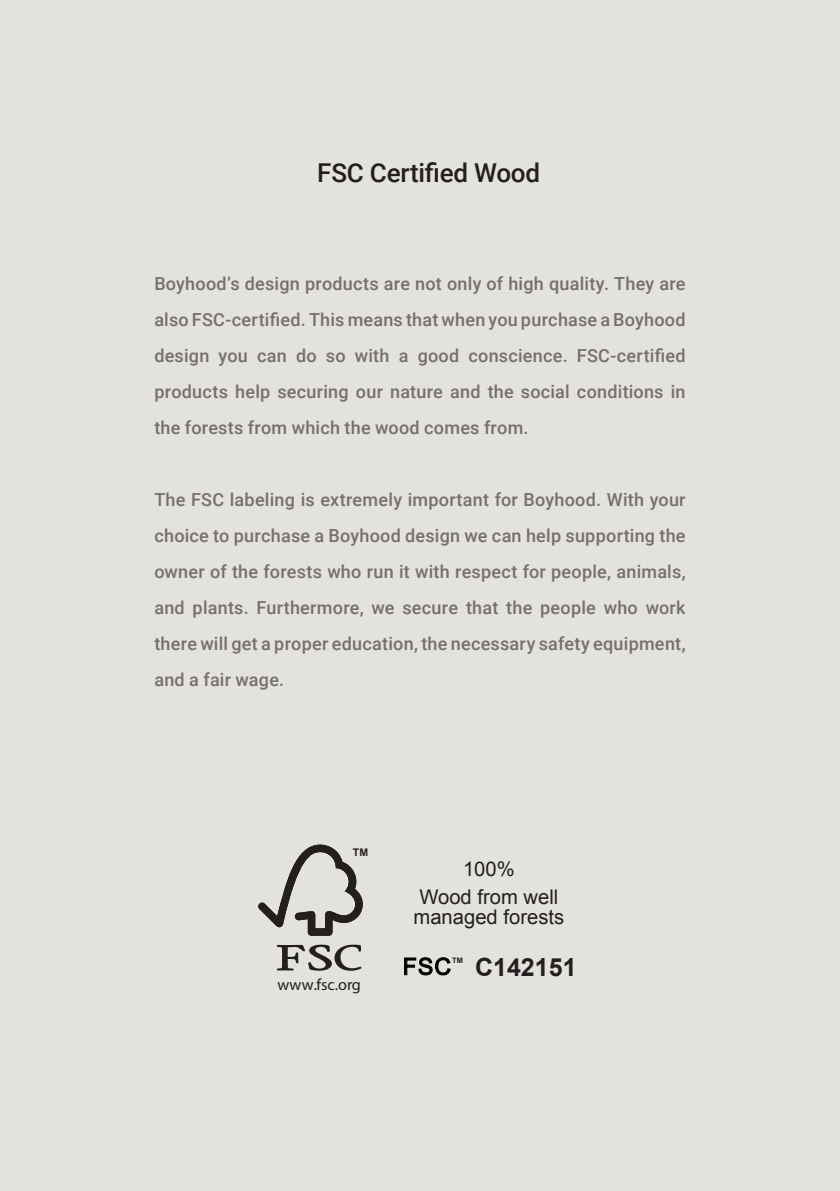
<style>
.page{position:relative;width:840px;height:1191px;background:#fff}
.page>*{position:absolute;margin:0;border:0;box-sizing:border-box;transform-origin:0 0}
.t1{font:500 26px "Roboto";letter-spacing:-.01em;color:#231f20}
.t2{font:700 25px "Arial";color:#231f20}
.t3{font:20.2px/28.2px "Arial";color:#231f20;text-align:center}
.t4{font:500 18px/36px "Roboto";letter-spacing:.01em;color:#75706f;text-align:justify}
.t5{font:16.2px "Myriad Pro";color:#231f20}
.t6{font:700 10.6px "Arial";color:#231f20}
.t7{font:700 7.6px "Arial";color:#231f20}
</style>
<div class="page">
<div style="left:0;top:0;width:839px;height:1191px;background:#e3e2dd"></div>
<svg style="left:258px;top:844px;width:104px;height:91px"></svg>
<svg style="left:277px;top:944px;width:84px;height:26px"></svg>
<svg style="left:404px;top:957px;width:47px;height:19px"></svg>
<p class="t1" style="left:317px;top:154px;width:224px">FSC Certified Wood</p>
<p class="t4" style="left:154px;top:265px;width:532px">Boyhood’s design products are not only of high quality. They are also FSC-certified. This means that when you purchase a Boyhood design you can do so with a good conscience. FSC-certified products help securing our nature and the social conditions in the forests from which the wood comes from.</p>
<p class="t4" style="left:154px;top:481px;width:532px">The FSC labeling is extremely important for Boyhood. With your choice to purchase a Boyhood design we can help supporting the owner of the forests who run it with respect for people, animals, and plants. Furthermore, we secure that the people who work there will get a proper education, the necessary safety equipment, and a fair wage.</p>
<p class="t6" style="left:353px;top:845px;width:17px">TM</p>
<p class="t5" style="left:277px;top:974px;width:85px">www.fsc.org</p>
<p class="t3" style="left:419px;top:854px;width:140px">100%<br>Wood from well</p>
<p class="t3" style="left:413px;top:903px;width:152px">managed forests</p>
<h2 class="t2" style="left:474px;top:950px;width:103px">C142151</h2>
<p class="t7" style="left:452px;top:955px;width:12px">TM</p>
</div>
